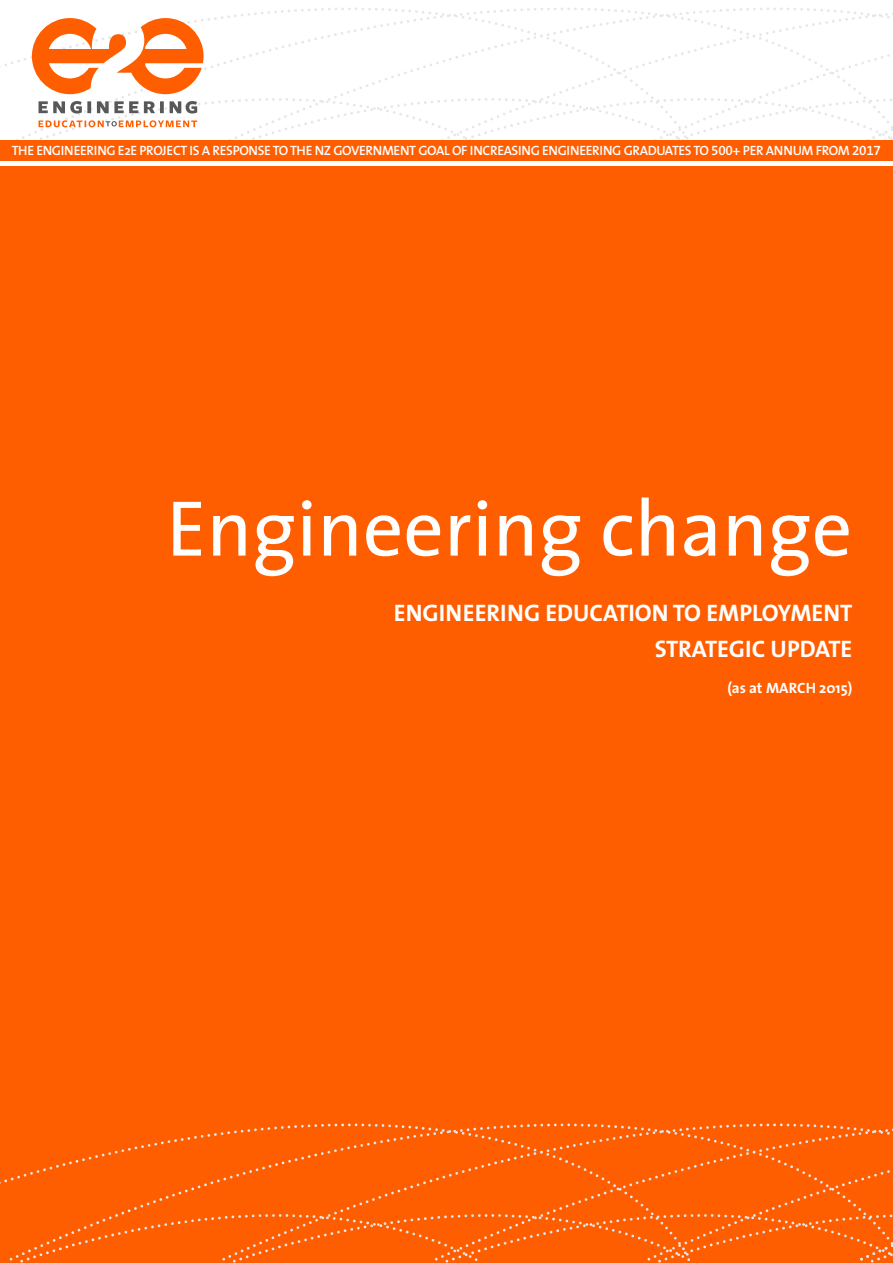
<style>
.page{position:relative;width:893px;height:1263px;background:#fff}
.page>*{position:absolute;margin:0;border:0;box-sizing:border-box;transform-origin:0 0}
.HEADING{font:79.65px "The Sans";color:#fff}
.t1{font:700 24px/36px "The Sans";color:#fff;text-align:right}
.t2{font:700 15px "The Sans";color:#fff}
.IN_THIS_ISSUE{font:600 13.5px "The Sans";letter-spacing:-.025em;color:#fff}
.s1{font-family:"The Sans Semi Bold Expert";font-weight:400}
</style>
<div class="page">
<div style="left:0;top:167px;width:893px;height:1096px;background:#ff5e00"></div>
<svg style="left:0;top:1123px;width:893px;height:140px"></svg>
<div style="left:0;top:140px;width:893px;height:20px;background:#ff5e00"></div>
<svg style="left:0;top:7px;width:893px;height:133px"></svg>
<p class="IN_THIS_ISSUE" style="left:12px;top:140px;width:871px">THE ENGINEERING E2E PROJECT IS A RESPONSE TO THE NZ GOVERNMENT GOAL OF INCREASING ENGINEERING GRADUATES TO <span class="s1">500+</span> PER ANNUM FROM <span class="s1">2017</span></p>
<p class="HEADING" style="left:167px;top:462px;width:687px">Engineering change</p>
<p class="t1" style="left:394px;top:594px;width:460px">ENGINEERING EDUCATION TO EMPLOYMENT<br>STRATEGIC UPDATE</p>
<p class="t2" style="left:727px;top:676px;width:126px">(as at MARCH 2015)</p>
</div>
